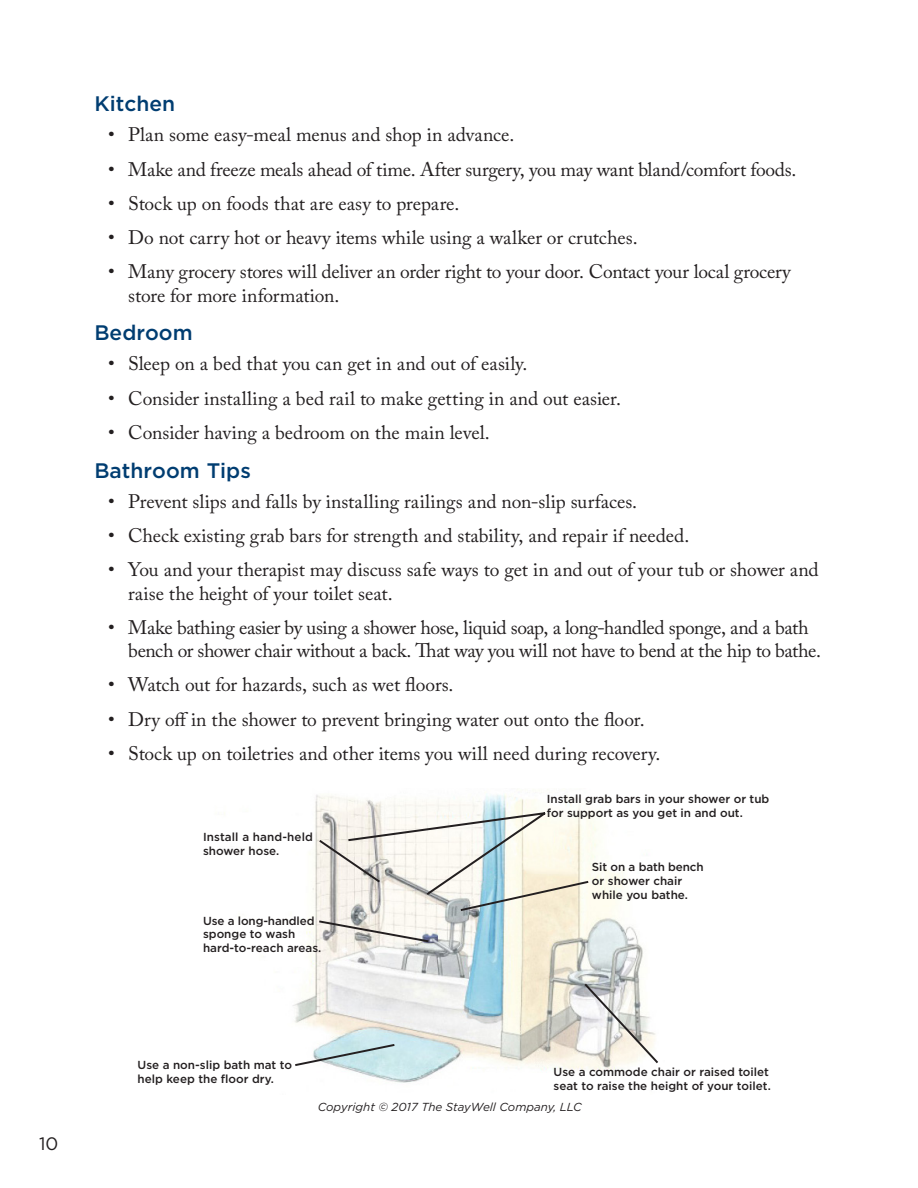
<style>
.page{position:relative;width:918px;height:1188px;background:#fff}
.page>*{position:absolute;margin:0;border:0;box-sizing:border-box;transform-origin:0 0}
.Sub-header{font:500 21px "Gotham";color:#003d71}
.t1{font:19.5px/23.4px "Adobe Caslon Pro";letter-spacing:-.005em;color:#231f20}
.t2{font:19.5px/23.4px "Adobe Caslon Pro";letter-spacing:-.025em;color:#231f20}
.t3{font:18px "Gotham";color:#231f20}
.Image_Labels{font:500 11.7px/14px "Gotham";color:#231f20}
.Image_Labels-2{font:italic 11.7px "Gotham";color:#231f20}
</style>
<div class="page">
<img style="left:224px;top:792px;width:419px;height:291px">
<svg style="left:317px;top:919px;width:114px;height:25px"></svg>
<svg style="left:293px;top:1043px;width:104px;height:24px"></svg>
<svg style="left:582px;top:982px;width:76px;height:83px"></svg>
<svg style="left:317px;top:810px;width:274px;height:102px"></svg>
<p class="Sub-header" style="left:94px;top:90px;width:82px">Kitchen</p>
<p class="t1" style="left:108px;top:123px;width:408px">• Plan some easy-meal menus and shop in advance.</p>
<p class="t1" style="left:108px;top:157px;width:690px">• Make and freeze meals ahead of time. After surgery, you may want bland/comfort foods.</p>
<p class="t1" style="left:108px;top:191px;width:353px">• Stock up on foods that are easy to prepare.</p>
<p class="t1" style="left:108px;top:226px;width:531px">• Do not carry hot or heavy items while using a walker or crutches.</p>
<p class="t1" style="left:128px;top:260px;width:664px;text-indent:-20px">• Many grocery stores will deliver an order right to your door. Contact your local grocery store for more information.</p>
<p class="Sub-header" style="left:94px;top:319px;width:100px">Bedroom</p>
<p class="t1" style="left:108px;top:352px;width:421px">• Sleep on a bed that you can get in and out of easily.</p>
<p class="t1" style="left:108px;top:386px;width:514px">• Consider installing a bed rail to make getting in and out easier.</p>
<p class="t1" style="left:108px;top:420px;width:383px">• Consider having a bedroom on the main level.</p>
<p class="Sub-header" style="left:94px;top:456px;width:158px">Bathroom Tips</p>
<p class="t1" style="left:108px;top:489px;width:531px">• Prevent slips and falls by installing railings and non-slip surfaces.</p>
<p class="t1" style="left:108px;top:524px;width:583px">• Check existing grab bars for strength and stability, and repair if needed.</p>
<p class="t1" style="left:128px;top:558px;width:692px;text-indent:-20px">• You and your therapist may discuss safe ways to get in and out of your tub or shower and raise the height of your toilet seat.</p>
<p class="t2" style="left:128px;top:615px;width:694px;text-indent:-20px">• Make bathing easier by using a shower hose, liquid soap, a long-handled sponge, and a bath bench or shower chair without a back. That way you will not have to bend at the hip to bathe.</p>
<p class="t1" style="left:108px;top:673px;width:347px">• Watch out for hazards, such as wet floors.</p>
<p class="t1" style="left:108px;top:707px;width:538px">• Dry off in the shower to prevent bringing water out onto the floor.</p>
<p class="t1" style="left:108px;top:741px;width:554px">• Stock up on toiletries and other items you will need during recovery.</p>
<p class="Image_Labels" style="left:203px;top:830px;width:112px">Install a hand-held shower hose.</p>
<p class="Image_Labels" style="left:203px;top:913px;width:120px">Use a long-handled sponge to wash hard-to-reach areas.</p>
<p class="Image_Labels" style="left:547px;top:792px;width:224px">Install grab bars in your shower or tub for support as you get in and out.</p>
<p class="Image_Labels" style="left:592px;top:860px;width:113px">Sit on a bath bench or shower chair while you bathe.</p>
<p class="t3" style="left:39px;top:1132px;width:21px">10</p>
<p class="Image_Labels" style="left:138px;top:1058px;width:156px">Use a non-slip bath mat to help keep the floor dry.</p>
<p class="Image_Labels" style="left:554px;top:1065px;width:219px">Use a commode chair or raised toilet seat to raise the height of your toilet.</p>
<p class="Image_Labels-2" style="left:318px;top:1099px;width:265px">Copyright © 2017 The StayWell Company, LLC</p>
</div>
